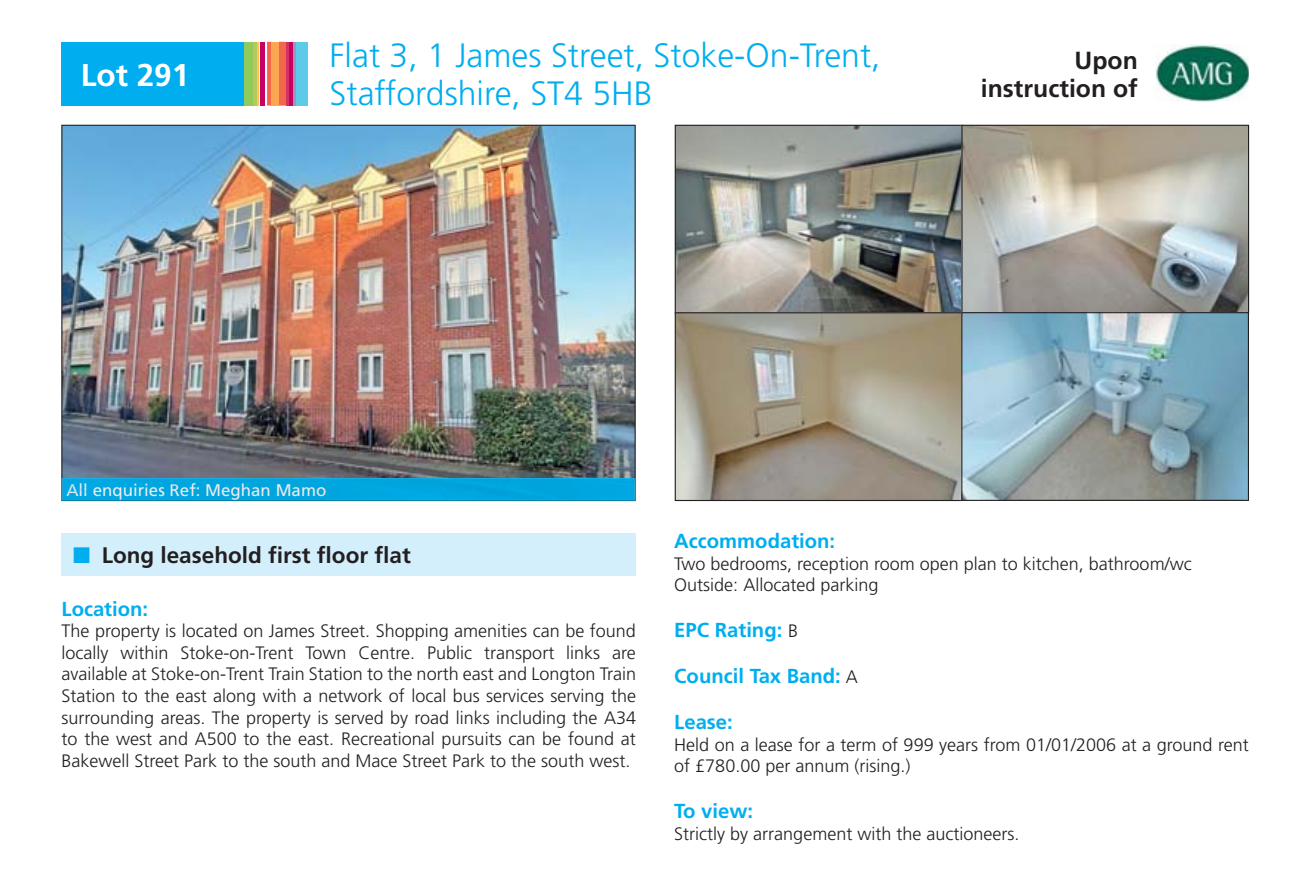
<style>
.page{position:relative;width:1294px;height:869px;background:#fff}
.page>*{position:absolute;margin:0;border:0;box-sizing:border-box;transform-origin:0 0}
.t1{font:300 33.75px/38.2px "Frutiger LT Std";color:#00aeef}
.t2{font:700 31.5px "Frutiger LT Std";color:#fff}
.t3{font:700 24.75px/27.2px "Frutiger LT Std";color:#231f20;text-align:right}
.t4{font:700 22.5px "Frutiger LT Std";color:#231f20}
.t5{font:700 20.25px "Frutiger LT Std";color:#00aeef}
.t6{font:300 18px/21.6px "Frutiger LT Std";color:#231f20}
.t7{font:16.88px "Frutiger LT Std";color:#ebeaeb}
.s1{color:#ebecef}
.s2{color:#ececef}
.s3{color:#edeef0}
.s4{color:#ececee}
.s5{color:#ebebed}
.s6{color:#ebeaed}
.s7{color:#ecebec}
.s8{color:#ebeaea}
.s9{font-weight:300;font-size:18px;color:#231f20}
</style>
<div class="page">
<img style="left:61px;top:125px;width:574px;height:353px">
<div style="left:62px;top:42px;width:182px;height:64px;background:#00aeef"></div>
<hr style="left:260px;top:42px;width:4px;height:64px;background:#c80066">
<svg style="left:267px;top:42px;width:19px;height:64px"></svg>
<div style="left:271px;top:42px;width:7px;height:64px;background:#faa653"></div>
<div style="left:288px;top:42px;width:5px;height:64px;background:#c80066"></div>
<hr style="left:286px;top:42px;width:2px;height:64px;background:#d43161">
<div style="left:296px;top:42px;width:12px;height:64px;background:#5ccae8"></div>
<hr style="left:293px;top:42px;width:3px;height:64px;background:#9998b5">
<hr style="left:257px;top:42px;width:2px;height:64px;background:#ffc758">
<div style="left:244px;top:42px;width:9px;height:64px;background:#90c95c"></div>
<hr style="left:253px;top:42px;width:4px;height:64px;background:#b7c85b">
<svg style="left:61px;top:478px;width:574px;height:23px"></svg>
<img style="left:62px;top:478px;width:573px;height:22px">
<div style="left:67px;top:483px;width:258px;height:17px;background:#00a6df"></div>
<div style="left:62px;top:533px;width:574px;height:43px;background:#d4effc"></div>
<img style="left:1155px;top:45px;width:93px;height:56px">
<img style="left:676px;top:127px;width:570px;height:372px">
<div style="left:674px;top:125px;width:288px;height:189px;border:1px solid #231f20"></div>
<div style="left:961px;top:125px;width:287px;height:189px;border:1px solid #231f20"></div>
<div style="left:674px;top:312px;width:288px;height:189px;border:1px solid #231f20"></div>
<div style="left:961px;top:312px;width:287px;height:189px;border:1px solid #231f20"></div>
<h1 class="t1" style="left:329px;top:38px;width:552px">Flat 3, 1 James Street, Stoke-On-Trent,<br>Staffordshire, ST4 5HB</h1>
<h2 class="t2" style="left:81px;top:59px;width:110px">Lot 291</h2>
<h3 class="t3" style="left:980px;top:48px;width:158px">Upon instruction of</h3>
<p class="t7" style="left:66px;top:480px;width:261px"><span class="s1">All</span> <span class="s2">en</span><span class="s3">qui</span><span class="s4">rie</span><span class="s5">s R</span><span class="s6">ef:</span> Megha<span class="s7">n M</span><span class="s8">amo</span></p>
<p class="t4" style="left:102px;top:544px;width:310px">Long leasehold first floor flat</p>
<p class="t5" style="left:62px;top:599px;width:88px">Location:</p>
<p class="t6" style="left:62px;top:621px;width:576px;text-align:justify">The property is located on James Street. Shopping amenities can be found locally within Stoke-on-Trent Town Centre. Public transport links are available at Stoke-on-Trent Train Station to the north east and Longton Train Station to the east along with a network of local bus services serving the surrounding areas. The property is served by road links including the A34 to the west and A500 to the east. Recreational pursuits can be found at Bakewell Street Park to the south and Mace Street Park to the south west.</p>
<p class="t5" style="left:674px;top:531px;width:162px">Accommodation:</p>
<p class="t6" style="left:674px;top:554px;width:519px">Two bedrooms, reception room open plan to kitchen, bathroom/wc<br>Outside: Allocated parking</p>
<p class="t5" style="left:674px;top:620px;width:125px">EPC Rating: <span class="s9">B</span></p>
<p class="t5" style="left:674px;top:666px;width:185px">Council Tax Band: <span class="s9">A</span></p>
<p class="t5" style="left:674px;top:712px;width:60px">Lease:</p>
<p class="t6" style="left:674px;top:735px;width:576px">Held on a lease for a term of 999 years from 01/01/2006 at a ground rent of £780.00 per annum (rising.)</p>
<p class="t5" style="left:674px;top:801px;width:80px">To view:</p>
<p class="t6" style="left:674px;top:824px;width:346px">Strictly by arrangement with the auctioneers.</p>
</div>
